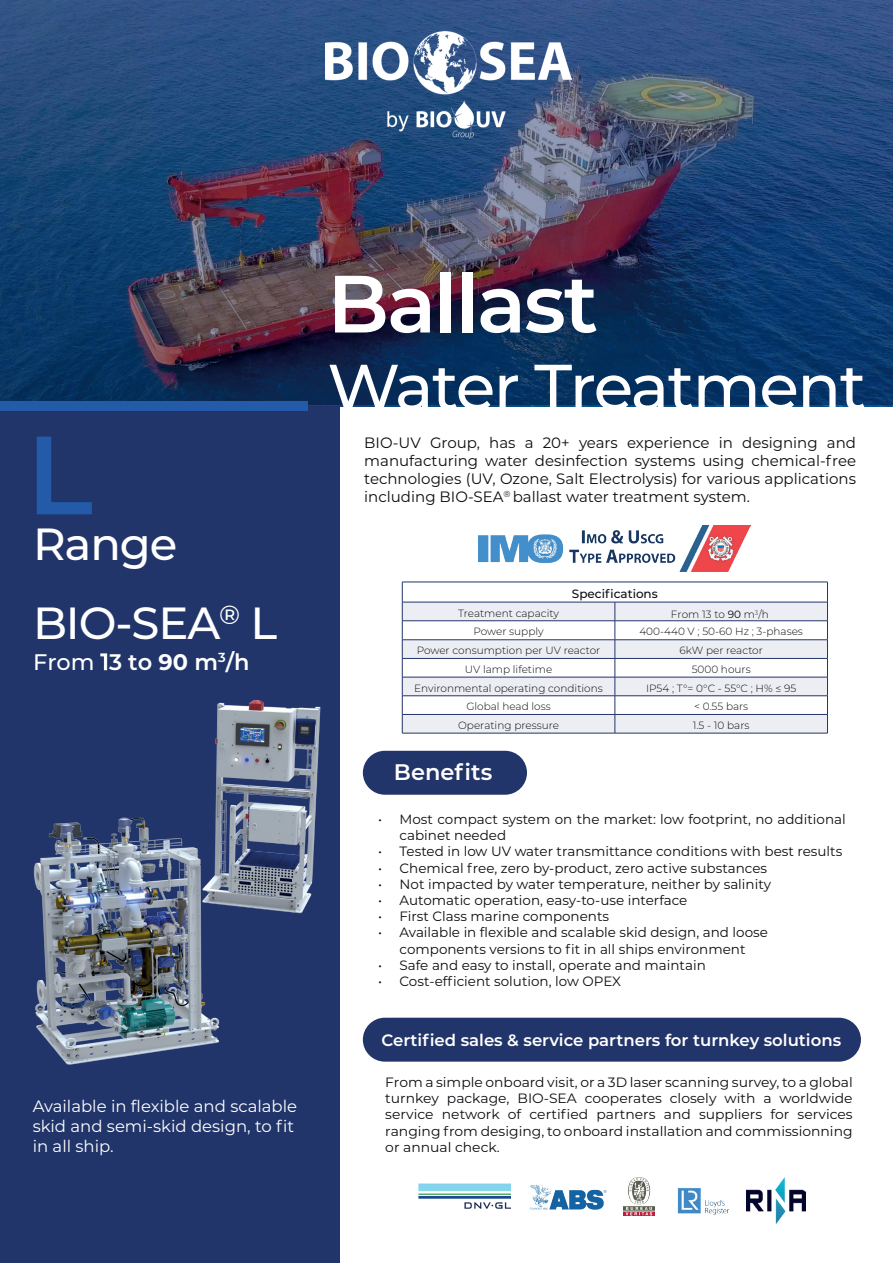
<style>
.page{position:relative;width:893px;height:1263px;background:#fff}
.page>*{position:absolute;margin:0;border:0;box-sizing:border-box;transform-origin:0 0}
.t1{font:600 111px "Montserrat";color:#245ba9}
.t2{font:600 81px "Montserrat";letter-spacing:-.025em;color:#fff}
.t3{font:500 64.5px "Montserrat";letter-spacing:-.025em;color:#fff}
.t4{font:500 45px/78.6px "Montserrat";letter-spacing:-.025em;color:#fff}
.t5{font:600 22.5px "Montserrat";color:#fff}
.t6{font:16.5px/19.8px "Montserrat";color:#fff}
.t7{font:600 16.5px "Montserrat";color:#fff}
.t8{font:15px/18px "Montserrat";color:#0a0d10;text-align:justify}
.t9{font:13.5px/16.2px "Montserrat";color:#0a0d10;text-align:justify}
.t10{font:500 12px "Montserrat";color:#0a0d10}
.t11{font:300 10.5px "Montserrat";color:#0a0d10}
.s1{font-weight:500}
.s2{font-weight:700}
.s3{font-weight:400}
</style>
<div class="page">
<img style="left:0;top:0;width:893px;height:406px">
<div style="left:0;top:406px;width:339px;height:857px;background:#22356a"></div>
<img style="left:325px;top:31px;width:247px;height:108px">
<div style="left:0;top:401px;width:308px;height:9px;background:#245ba9"></div>
<div style="left:363px;top:751px;width:164px;height:44px;background:#22356a;border-radius:22px"></div>
<div style="left:363px;top:1018px;width:498px;height:44px;background:#22356a;border-radius:22px"></div>
<img style="left:478px;top:525px;width:272px;height:46px">
<img style="left:33px;top:817px;width:187px;height:248px">
<img style="left:180px;top:694px;width:160px;height:233px">
<svg style="left:403px;top:603px;width:424px;height:130px;fill:#edeef3"></svg>
<hr style="left:402px;top:582px;width:213px;height:1px;background:#22356a">
<hr style="left:615px;top:582px;width:213px;height:1px;background:#22356a">
<hr style="left:402px;top:602px;width:213px;height:1px;background:#22356a">
<hr style="left:615px;top:602px;width:213px;height:1px;background:#22356a">
<svg style="left:402px;top:582px;width:1px;height:151px"></svg>
<svg style="left:615px;top:602px;width:1px;height:131px"></svg>
<svg style="left:827px;top:582px;width:1px;height:151px"></svg>
<hr style="left:402px;top:620px;width:213px;height:1px;background:#22356a">
<hr style="left:615px;top:620px;width:213px;height:1px;background:#22356a">
<hr style="left:402px;top:639px;width:213px;height:1px;background:#22356a">
<hr style="left:615px;top:639px;width:213px;height:1px;background:#22356a">
<hr style="left:402px;top:658px;width:213px;height:1px;background:#22356a">
<hr style="left:615px;top:658px;width:213px;height:1px;background:#22356a">
<hr style="left:402px;top:677px;width:213px;height:1px;background:#22356a">
<hr style="left:615px;top:677px;width:213px;height:1px;background:#22356a">
<hr style="left:402px;top:695px;width:213px;height:1px;background:#22356a">
<hr style="left:615px;top:695px;width:213px;height:1px;background:#22356a">
<hr style="left:402px;top:714px;width:213px;height:1px;background:#22356a">
<hr style="left:615px;top:714px;width:213px;height:1px;background:#22356a">
<hr style="left:402px;top:733px;width:213px;height:1px;background:#22356a">
<hr style="left:615px;top:733px;width:213px;height:1px;background:#22356a">
<img style="left:419px;top:1184px;width:92px;height:25px">
<img style="left:529px;top:1184px;width:78px;height:26px">
<img style="left:747px;top:1177px;width:59px;height:46px">
<img style="left:624px;top:1177px;width:30px;height:38px">
<img style="left:677px;top:1188px;width:52px;height:27px">
<h1 class="t1" style="left:26px;top:396px;width:68px">L</h1>
<h3 class="t4" style="left:33px;top:503px;width:246px">Range<br>BIO-SEA<sup>®</sup> L</h3>
<h3 class="t5" style="left:33px;top:646px;width:218px"><span class="s1">From 1</span>3 to <span class="s2">90</span> m<sup>3</sup>/h</h3>
<p class="t6" style="left:33px;top:1095px;width:266px">Available in flexible and scalable skid and semi-skid design, to fit in all ship.</p>
<h2 class="t2" style="left:327px;top:246px;width:272px">Ballast</h2>
<h3 class="t3" style="left:327px;top:342px;width:540px">Water Treatment</h3>
<p class="t8" style="left:364px;top:433px;width:493px">BIO-UV Group, has a 20+ years experience in designing and manufacturing water desinfection systems using chemical-free technologies (UV, Ozone, Salt Electrolysis) for various applications including BIO-SEA<sup>®</sup> ballast water treatment system.</p>
<p class="t10" style="left:572px;top:585px;width:87px">Specifications</p>
<p class="t11" style="left:458px;top:606px;width:102px">Treatment capacity</p>
<p class="t11" style="left:671px;top:607px;width:99px">From 13 to <span class="s3">90</span> m<sup>3</sup>/h</p>
<p class="t11" style="left:473px;top:624px;width:72px">Power supply</p>
<p class="t11" style="left:639px;top:624px;width:165px">400-440 V ; 50-60 Hz ; 3-phases</p>
<p class="t11" style="left:417px;top:643px;width:185px">Power consumption per UV reactor</p>
<p class="t11" style="left:679px;top:643px;width:85px">6kW per reactor</p>
<p class="t11" style="left:465px;top:662px;width:89px">UV lamp lifetime</p>
<p class="t11" style="left:692px;top:662px;width:61px">5000 hours</p>
<p class="t11" style="left:414px;top:681px;width:190px">Environmental operating conditions</p>
<p class="t11" style="left:646px;top:681px;width:152px">IP54 ; T°= 0°C - 55°C ; H% ≤ 95</p>
<p class="t11" style="left:466px;top:699px;width:86px">Global head loss</p>
<p class="t11" style="left:694px;top:699px;width:56px">&lt; 0.55 bars</p>
<p class="t11" style="left:458px;top:718px;width:102px">Operating pressure</p>
<p class="t11" style="left:693px;top:718px;width:58px">1.5 - 10 bars</p>
<h3 class="t5" style="left:394px;top:756px;width:100px">Benefits</h3>
<p class="t9" style="left:400px;top:810px;width:448px;text-indent:-21px">• Most compact system on the market: low footprint, no additional cabinet needed</p>
<p class="t9" style="left:378px;top:843px;width:465px">• Tested in low UV water transmittance conditions with best results</p>
<p class="t9" style="left:378px;top:859px;width:390px">• Chemical free, zero by-product, zero active substances</p>
<p class="t9" style="left:378px;top:875px;width:394px">• Not impacted by water temperature, neither by salinity</p>
<p class="t9" style="left:378px;top:891px;width:311px">• Automatic operation, easy-to-use interface</p>
<p class="t9" style="left:378px;top:908px;width:232px">• First Class marine components</p>
<p class="t9" style="left:378px;top:924px;width:391px;text-align:center">• Available in flexible and scalable skid design, and loose components versions to fit in all ships environment</p>
<p class="t9" style="left:378px;top:956px;width:329px">• Safe and easy to install, operate and maintain</p>
<p class="t9" style="left:378px;top:972px;width:244px">• Cost-efficient solution, low OPEX</p>
<p class="t7" style="left:381px;top:1028px;width:461px">Certified sales &amp; service partners for turnkey solutions</p>
<p class="t9" style="left:385px;top:1074px;width:469px">From a simple onboard visit, or a 3D laser scanning survey, to a global turnkey package, BIO-SEA cooperates closely with a worldwide service network of certified partners and suppliers for services ranging from desiging, to onboard installation and commissionning or annual check.</p>
</div>
